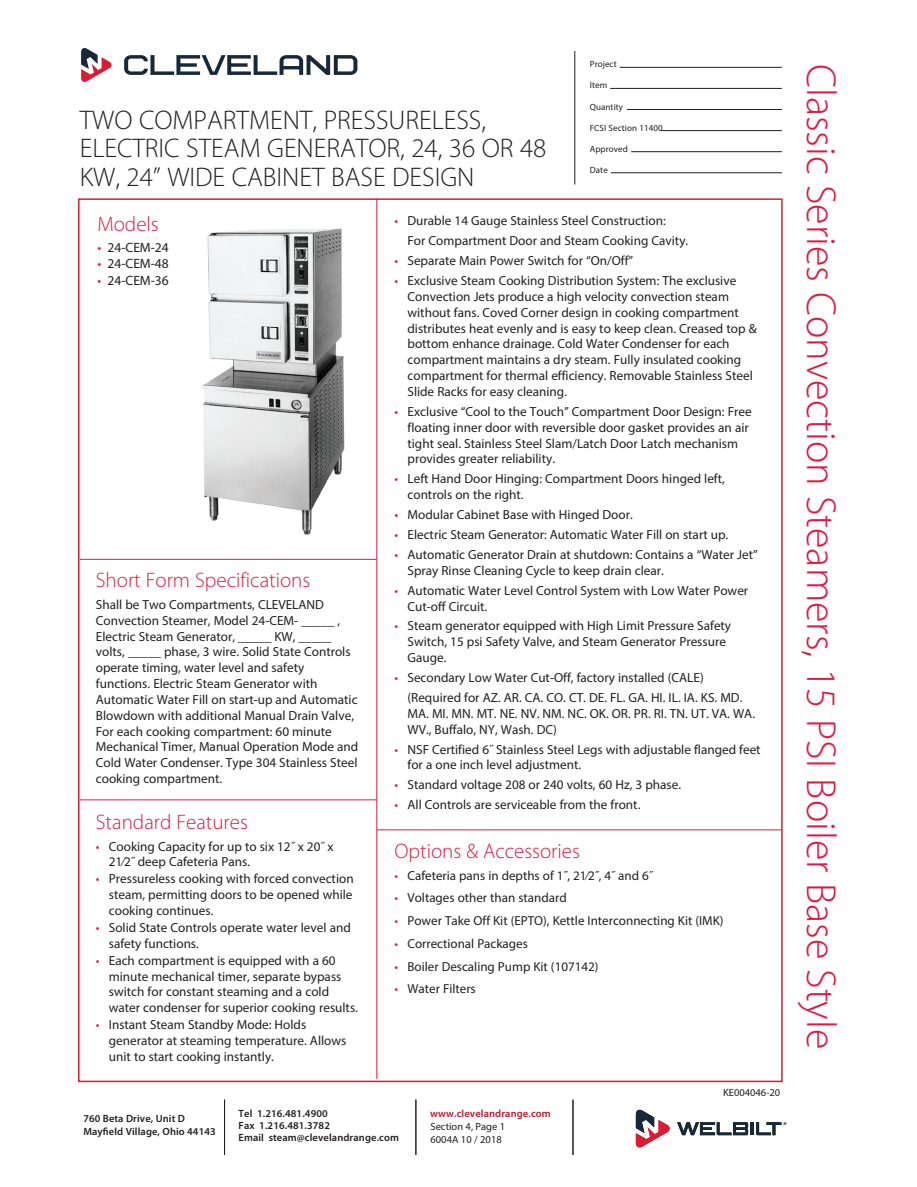
<style>
.page{position:relative;width:917px;height:1187px;background:#fff}
.page>*{position:absolute;margin:0;border:0;box-sizing:border-box;transform-origin:0 0}
.t1{font:300 42px "Myriad Pro";color:#e4183e}
.t2{font:300 27px/28.5px "Myriad Pro";color:#231f20}
.t3{font:300 21px "Myriad Pro";color:#e4183e}
.t4{font:13.5px "Myriad Pro";color:#231f20}
.t5{font:13.2px/15.9px "Myriad Pro";color:#231f20}
.t6{font:13.05px "Myriad Pro";color:#231f20}
.t7{font:600 10.5px/12px "Myriad Pro";letter-spacing:.01em;color:#231f20}
.t8{font:10.5px "Myriad Pro";color:#231f20}
.t9{font:600 10.5px "Myriad Pro";letter-spacing:.01em;color:#bd1828}
.t10{font:9px "Myriad Pro";letter-spacing:.01em;color:#231f20}
.s1{color:#e4183e}
</style>
<div class="page">
<hr style="left:574px;top:51px;width:1px;height:133px;background:#231f20">
<hr style="left:620px;top:67px;width:162px;height:1px;background:#231f20">
<hr style="left:610px;top:88px;width:172px;height:1px;background:#231f20">
<hr style="left:627px;top:109px;width:155px;height:1px;background:#231f20">
<hr style="left:661px;top:130px;width:121px;height:1px;background:#231f20">
<hr style="left:631px;top:151px;width:151px;height:1px;background:#231f20">
<hr style="left:611px;top:173px;width:171px;height:1px;background:#231f20">
<svg style="left:81px;top:48px;width:31px;height:34px"></svg>
<svg style="left:124px;top:55px;width:233px;height:20px"></svg>
<hr style="left:224px;top:1099px;width:1px;height:56px;background:#231f20">
<hr style="left:415px;top:1099px;width:1px;height:56px;background:#231f20">
<hr style="left:573px;top:1099px;width:1px;height:56px;background:#231f20">
<hr style="left:750px;top:1122px;width:4px;height:13px;background:#172938">
<svg style="left:756px;top:1122px;width:30px;height:13px"></svg>
<svg style="left:677px;top:1122px;width:71px;height:13px"></svg>
<svg style="left:636px;top:1110px;width:34px;height:37px"></svg>
<hr style="left:376px;top:199px;width:1px;height:880px;background:#e4183e">
<hr style="left:80px;top:559px;width:297px;height:1px;background:#e4183e">
<img style="left:202px;top:228px;width:143px;height:307px">
<hr style="left:377px;top:829px;width:405px;height:1px;background:#e4183e">
<hr style="left:80px;top:799px;width:297px;height:1px;background:#e4183e">
<p class="t2" style="left:80px;top:105px;width:468px">TWO COMPARTMENT, PRESSURELESS,<br>ELECTRIC STEAM GENERATOR, 24, 36 OR 48<br>KW, 24” WIDE CABINET BASE DESIGN</p>
<p class="t10" style="left:590px;top:61px;width:28px">Project</p>
<p class="t10" style="left:590px;top:82px;width:19px">Item</p>
<p class="t10" style="left:590px;top:103px;width:35px">Quantity</p>
<p class="t10" style="left:590px;top:124px;width:75px">FCSI Section 11400</p>
<p class="t10" style="left:590px;top:145px;width:40px">Approved</p>
<p class="t10" style="left:590px;top:166px;width:20px">Date</p>
<p class="t3" style="left:97px;top:211px;width:63px">Models</p>
<p class="t4" style="left:97px;top:243px;width:73px"><span class="s1">•</span> 24-CEM-24</p>
<p class="t4" style="left:97px;top:259px;width:73px"><span class="s1">•</span> 24-CEM-48</p>
<p class="t4" style="left:97px;top:275px;width:73px"><span class="s1">•</span> 24-CEM-36</p>
<p class="t3" style="left:96px;top:568px;width:216px">Short Form Specifications</p>
<p class="t5" style="left:96px;top:598px;width:264px">Shall be Two Compartments, CLEVELAND Convection Steamer, Model 24-CEM- _____ , Electric Steam Generator, _____ KW, _____ volts, _____ phase, 3 wire. Solid State Controls operate timing, water level and safety functions. Electric Steam Generator with Automatic Water Fill on start-up and Automatic Blowdown with additional Manual Drain Valve, For each cooking compartment: 60 minute Mechanical Timer, Manual Operation Mode and Cold Water Condenser. Type 304 Stainless Steel cooking compartment.</p>
<p class="t3" style="left:96px;top:809px;width:153px">Standard Features</p>
<p class="t5" style="left:109px;top:839px;width:226px;text-indent:-13px"><span class="s1">•</span> Cooking Capacity for up to six 12˝ x 20˝ x<br>21⁄2˝ deep Cafeteria Pans.</p>
<p class="t5" style="left:109px;top:872px;width:246px;text-align:justify;text-indent:-13px"><span class="s1">•</span> Pressureless cooking with forced convection steam, permitting doors to be opened while cooking continues.</p>
<p class="t5" style="left:109px;top:921px;width:243px;text-indent:-13px"><span class="s1">•</span> Solid State Controls operate water level and safety functions.</p>
<p class="t5" style="left:109px;top:953px;width:251px;text-indent:-13px"><span class="s1">•</span> Each compartment is equipped with a 60 minute mechanical timer, separate bypass switch for constant steaming and a cold water condenser for superior cooking results.</p>
<p class="t5" style="left:109px;top:1018px;width:239px;text-indent:-13px"><span class="s1">•</span> Instant Steam Standby Mode: Holds generator at steaming temperature. Allows unit to start cooking instantly.</p>
<p class="t5" style="left:394px;top:214px;width:273px"><span class="s1">•</span> Durable 14 Gauge Stainless Steel Construction:</p>
<p class="t5" style="left:407px;top:234px;width:282px">For Compartment Door and Steam Cooking Cavity.</p>
<p class="t5" style="left:394px;top:254px;width:240px"><span class="s1">•</span> Separate Main Power Switch for “On/Off”</p>
<p class="t5" style="left:407px;top:274px;width:351px;text-indent:-13px"><span class="s1">•</span> Exclusive Steam Cooking Distribution System: The exclusive Convection Jets produce a high velocity convection steam without fans. Coved Corner design in cooking compartment distributes heat evenly and is easy to keep clean. Creased top &amp; bottom enhance drainage. Cold Water Condenser for each compartment maintains a dry steam. Fully insulated cooking compartment for thermal efficiency. Removable Stainless Steel Slide Racks for easy cleaning.</p>
<p class="t5" style="left:407px;top:405px;width:346px;text-indent:-13px"><span class="s1">•</span> Exclusive “Cool to the Touch” Compartment Door Design: Free floating inner door with reversible door gasket provides an air tight seal. Stainless Steel Slam/Latch Door Latch mechanism provides greater reliability.</p>
<p class="t5" style="left:407px;top:472px;width:319px;text-indent:-13px"><span class="s1">•</span> Left Hand Door Hinging: Compartment Doors hinged left, controls on the right.</p>
<p class="t5" style="left:394px;top:508px;width:240px"><span class="s1">•</span> Modular Cabinet Base with Hinged Door.</p>
<p class="t5" style="left:394px;top:528px;width:335px"><span class="s1">•</span> Electric Steam Generator: Automatic Water Fill on start up.</p>
<p class="t5" style="left:407px;top:548px;width:352px;text-indent:-13px"><span class="s1">•</span> Automatic Generator Drain at shutdown: Contains a “Water Jet”<br>Spray Rinse Cleaning Cycle to keep drain clear.</p>
<p class="t5" style="left:407px;top:583px;width:342px;text-indent:-13px"><span class="s1">•</span> Automatic Water Level Control System with Low Water Power<br>Cut-off Circuit.</p>
<p class="t5" style="left:407px;top:619px;width:325px;text-indent:-13px"><span class="s1">•</span> Steam generator equipped with High Limit Pressure Safety<br>Switch, 15 psi Safety Valve, and Steam Generator Pressure<br>Gauge.</p>
<p class="t5" style="left:394px;top:671px;width:311px"><span class="s1">•</span> Secondary Low Water Cut-Off, factory installed (CALE)</p>
<p class="t5" style="left:407px;top:691px;width:349px">(Required for AZ. AR. CA. CO. CT. DE. FL. GA. HI. IL. IA. KS. MD.<br>MA. MI. MN. MT. NE. NV. NM. NC. OK. OR. PR. RI. TN. UT. VA. WA.<br>WV., Buffalo, NY, Wash. DC)</p>
<p class="t5" style="left:407px;top:742px;width:355px;text-indent:-13px"><span class="s1">•</span> NSF Certified 6˝ Stainless Steel Legs with adjustable flanged feet for a one inch level adjustment.</p>
<p class="t5" style="left:394px;top:778px;width:288px"><span class="s1">•</span> Standard voltage 208 or 240 volts, 60 Hz, 3 phase.</p>
<p class="t5" style="left:394px;top:798px;width:247px"><span class="s1">•</span> All Controls are serviceable from the front.</p>
<p class="t3" style="left:394px;top:839px;width:187px">Options &amp; Accessories</p>
<p class="t6" style="left:394px;top:870px;width:260px"><span class="s1">•</span> Cafeteria pans in depths of 1˝, 21⁄2˝, 4˝ and 6˝</p>
<p class="t6" style="left:394px;top:893px;width:174px"><span class="s1">•</span> Voltages other than standard</p>
<p class="t6" style="left:394px;top:916px;width:330px"><span class="s1">•</span> Power Take Off Kit (EPTO), Kettle Interconnecting Kit (IMK)</p>
<p class="t6" style="left:394px;top:938px;width:135px"><span class="s1">•</span> Correctional Packages</p>
<p class="t6" style="left:394px;top:961px;width:205px"><span class="s1">•</span> Boiler Descaling Pump Kit (107142)</p>
<p class="t6" style="left:394px;top:984px;width:83px"><span class="s1">•</span> Water Filters</p>
<p class="t8" style="left:723px;top:1088px;width:59px">KE004046-20</p>
<p class="t7" style="left:83px;top:1113px;width:134px;line-height:12.6px">760 Beta Drive, Unit D<br>Mayfield Village, Ohio 44143</p>
<p class="t7" style="left:239px;top:1108px;width:162px">Tel 1.216.481.4900<br>Fax 1.216.481.3782<br>Email steam@clevelandrange.com</p>
<p class="t9" style="left:430px;top:1109px;width:122px">www.clevelandrange.com</p>
<p class="t8" style="left:430px;top:1122px;width:76px">Section 4, Page 1</p>
<p class="t8" style="left:430px;top:1136px;width:73px">6004A 10 / 2018</p>
<p class="t1" style="left:846px;top:64px;width:987px;rotate:90deg">Classic Series Convection Steamers, 15 PSI Boiler Base Style</p>
</div>
